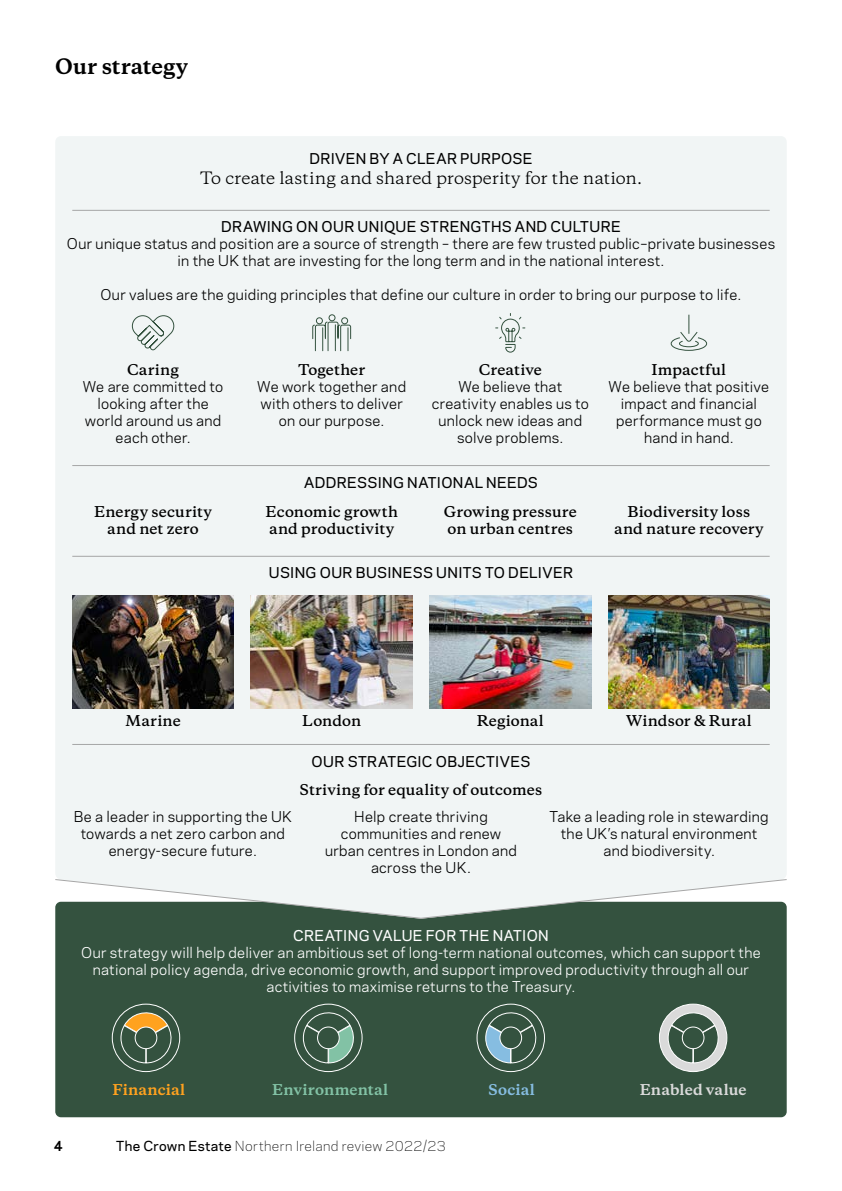
<style>
.page{position:relative;width:842px;height:1191px;background:#fff}
.page>*{position:absolute;margin:0;border:0;box-sizing:border-box;transform-origin:0 0}
.t1{font:700 20px "Galaxie Copernicus";letter-spacing:.005em;color:#000}
.t2{font:16px "Galaxie Copernicus";color:#000}
.t3{font:14px/17px "Galaxie Polaris";letter-spacing:.02em;color:#000;text-align:center}
.t4{font:14px/17px "Galaxie Polaris";letter-spacing:.02em;color:#fff;text-align:center}
.t5{font:600 14px/17px "Galaxie Copernicus";letter-spacing:.01em;color:#000;text-align:center}
.t6{font:500 14px "Galaxie Polaris";letter-spacing:.03em;color:#000}
.t7{font:500 14px "Galaxie Polaris";letter-spacing:.025em;color:#fff}
.t8{font:700 14px "Galaxie Copernicus";letter-spacing:.01em;color:#82c2a5}
.t9{font:700 14px "Galaxie Copernicus";letter-spacing:.005em;color:#dadada}
.t10{font:700 14px "Galaxie Copernicus";letter-spacing:.01em;color:#ffa21f}
.t11{font:700 14px "Galaxie Copernicus";letter-spacing:.02em;color:#86bde1}
.t12{font:300 13px "Galaxie Polaris";letter-spacing:.02em;color:#000}
.t13{font:700 13px "Galaxie Polaris";color:#000}
.s1{font-weight:500}
</style>
<div class="page">
<div style="left:55px;top:901px;width:732px;height:216px;background:#34523f;border-radius:6px"></div>
<div style="left:55px;top:136px;width:732px;height:743px;background:#f1f5f5;border-radius:6px"></div>
<svg style="left:112px;top:1004px;width:68px;height:67px"></svg>
<div style="left:112px;top:1003px;width:68px;height:68px;border:1px solid #fff;border-radius:50%"></div>
<svg style="left:120px;top:1009px;width:55px;height:54px"></svg>
<div style="left:135px;top:1027px;width:22px;height:21px;background:#34523f;border-radius:50%"></div>
<div style="left:135px;top:1026px;width:22px;height:23px;border:1px solid #fff;border-radius:50%"></div>
<div style="left:659px;top:1004px;width:68px;height:67px;background:#dadada;border-radius:50%"></div>
<div style="left:659px;top:1003px;width:68px;height:68px;border:1px solid #fff;border-radius:50%"></div>
<svg style="left:667px;top:1009px;width:55px;height:54px"></svg>
<div style="left:682px;top:1027px;width:22px;height:21px;background:#34523f;border-radius:50%"></div>
<div style="left:682px;top:1026px;width:22px;height:23px;border:1px solid #fff;border-radius:50%"></div>
<hr style="left:72px;top:556px;width:698px;height:1px;background:#a6a6a6">
<hr style="left:72px;top:465px;width:698px;height:1px;background:#a6a6a6">
<hr style="left:72px;top:210px;width:698px;height:1px;background:#a6a6a6">
<hr style="left:72px;top:744px;width:698px;height:1px;background:#a6a6a6">
<img style="left:251px;top:595px;width:161px;height:114px">
<img style="left:429px;top:595px;width:162px;height:114px">
<svg style="left:55px;top:879px;width:732px;height:40px"></svg>
<div style="left:294px;top:1003px;width:68px;height:68px;border:1px solid #fff;border-radius:50%"></div>
<svg style="left:302px;top:1009px;width:55px;height:54px"></svg>
<div style="left:318px;top:1027px;width:21px;height:21px;background:#34523f;border-radius:50%"></div>
<div style="left:317px;top:1026px;width:23px;height:23px;border:1px solid #fff;border-radius:50%"></div>
<div style="left:477px;top:1003px;width:68px;height:68px;border:1px solid #fff;border-radius:50%"></div>
<svg style="left:485px;top:1009px;width:54px;height:54px"></svg>
<div style="left:500px;top:1027px;width:22px;height:21px;background:#34523f;border-radius:50%"></div>
<div style="left:499px;top:1026px;width:23px;height:23px;border:1px solid #fff;border-radius:50%"></div>
<img style="left:72px;top:595px;width:162px;height:114px">
<img style="left:608px;top:595px;width:162px;height:114px">
<svg style="left:131px;top:315px;width:44px;height:36px"></svg>
<svg style="left:312px;top:314px;width:40px;height:38px"></svg>
<svg style="left:495px;top:313px;width:31px;height:40px"></svg>
<svg style="left:670px;top:314px;width:38px;height:37px"></svg>
<h1 class="t1" style="left:55px;top:53px;width:134px">Our strategy</h1>
<p class="t6" style="left:309px;top:148px;width:225px">DRIVEN BY A CLEAR PURPOSE</p>
<p class="t2" style="left:200px;top:167px;width:444px">To create lasting and shared prosperity for the nation.</p>
<p class="t6" style="left:221px;top:216px;width:401px">DRAWING ON OUR UNIQUE STRENGTHS AND CULTURE</p>
<p class="t3" style="left:67px;top:235px;width:710px">Our unique status and position are a source of strength – there are few trusted public–private businesses in the UK that are investing for the long term and in the national interest.</p>
<p class="t3" style="left:100px;top:286px;width:642px">Our values are the guiding principles that define our culture in order to bring our purpose to life.</p>
<p class="t5" style="left:127px;top:361px;width:53px">Caring</p>
<p class="t3" style="left:83px;top:377px;width:142px">We are committed to looking after the world around us and each other.</p>
<p class="t5" style="left:298px;top:361px;width:68px">Together</p>
<p class="t3" style="left:257px;top:377px;width:150px">We work together and with others to deliver on our purpose.</p>
<p class="t5" style="left:479px;top:361px;width:64px">Creative</p>
<p class="t3" style="left:432px;top:377px;width:159px">We believe that creativity enables us to unlock new ideas and solve problems.</p>
<p class="t6" style="left:304px;top:472px;width:235px">ADDRESSING NATIONAL NEEDS</p>
<p class="t5" style="left:652px;top:361px;width:76px">Impactful</p>
<p class="t3" style="left:609px;top:377px;width:162px">We believe that positive impact and financial performance must go hand in hand.</p>
<p class="t5" style="left:94px;top:503px;width:119px">Energy security and net zero</p>
<p class="t5" style="left:265px;top:503px;width:134px;text-align:left">Economic growth and productivity</p>
<p class="t5" style="left:444px;top:503px;width:134px;text-align:left">Growing pressure on urban centres</p>
<p class="t5" style="left:614px;top:503px;width:151px">Biodiversity loss and nature recovery</p>
<p class="t6" style="left:269px;top:562px;width:306px">USING OUR BUSINESS UNITS TO DELIVER</p>
<p class="t5" style="left:125px;top:712px;width:57px">Marine</p>
<p class="t5" style="left:302px;top:712px;width:60px">London</p>
<p class="t5" style="left:477px;top:712px;width:69px">Regional</p>
<p class="t5" style="left:626px;top:712px;width:127px">Windsor &amp; Rural</p>
<p class="t6" style="left:312px;top:750px;width:220px">OUR STRATEGIC OBJECTIVES</p>
<p class="t5" style="left:300px;top:781px;width:244px">Striving for equality of outcomes</p>
<p class="t3" style="left:74px;top:807px;width:220px">Be a leader in supporting the UK towards a net zero carbon and energy-secure future.</p>
<p class="t3" style="left:325px;top:807px;width:193px">Help create thriving communities and renew urban centres in London and across the UK.</p>
<p class="t3" style="left:550px;top:807px;width:220px">Take a leading role in stewarding the UK’s natural environment and biodiversity.</p>
<p class="t7" style="left:293px;top:925px;width:257px">CREATING VALUE FOR THE NATION</p>
<p class="t4" style="left:81px;top:943px;width:681px">Our strategy will help deliver an ambitious set of long-term national outcomes, which can support the national policy agenda, drive economic growth, and support improved productivity through all our activities to maximise returns to the Treasury.</p>
<p class="t10" style="left:112px;top:1080px;width:74px">Financial</p>
<p class="t8" style="left:272px;top:1080px;width:118px">Environmental</p>
<p class="t11" style="left:489px;top:1080px;width:48px">Social</p>
<p class="t9" style="left:640px;top:1080px;width:108px">Enabled value</p>
<p class="t13" style="left:54px;top:1136px;width:11px">4</p>
<p class="t12" style="left:116px;top:1136px;width:331px"><span class="s1">The Crown Estate</span> Northern Ireland review 2022/23</p>
</div>
